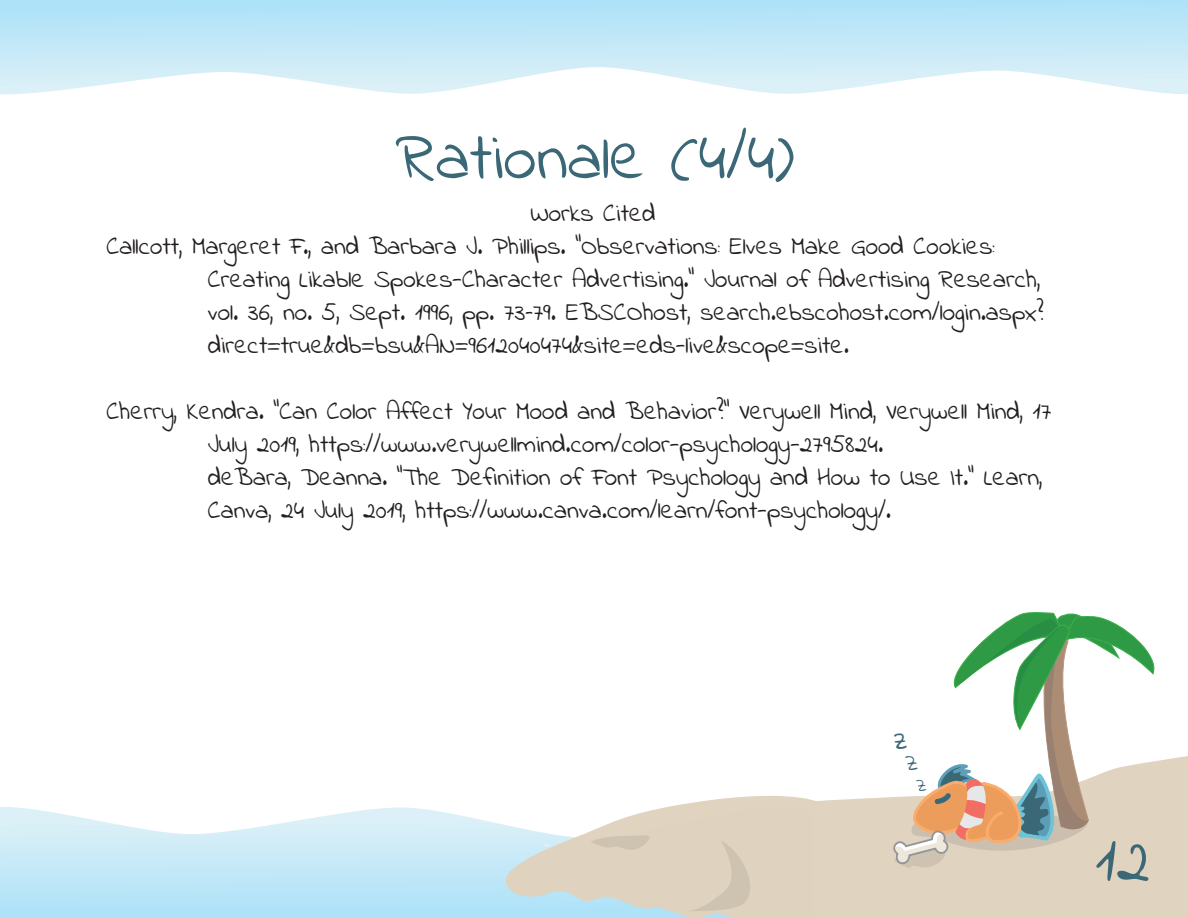
<style>
.page{position:relative;width:1188px;height:918px;background:#fff}
.page>*{position:absolute;margin:0;border:0;box-sizing:border-box;transform-origin:0 0}
.t1{font:67.5px "Indie Flower";color:#3b6877}
.t2{font:30px "Indie Flower";color:#3b6877}
.t3{font:25.5px/33px "Indie Flower";color:#231f20}
.t4{font:22.5px "Indie Flower";color:#3b6877}
.t5{font:18px "Indie Flower";color:#3b6877}
</style>
<div class="page">
<svg style="left:0;top:807px;width:506px;height:111px"></svg>
<svg style="left:0;top:0;width:1188px;height:95px"></svg>
<svg style="left:817px;top:756px;width:371px;height:162px;fill:#e0d3bf"></svg>
<svg style="left:506px;top:796px;width:311px;height:122px"></svg>
<svg style="left:892px;top:612px;width:268px;height:256px"></svg>
<h1 class="t1" style="left:396px;top:113px;width:400px">Rationale (4/4)</h1>
<p class="t3" style="left:531px;top:198px;width:126px">Works Cited</p>
<p class="t3" style="left:106px;top:231px;width:890px">Callcott, Margeret F., and Barbara J. Phillips. “Observations: Elves Make Good Cookies:</p>
<p class="t3" style="left:208px;top:264px;width:834px">Creating Likable Spokes-Character Advertising.” Journal of Advertising Research,</p>
<p class="t3" style="left:208px;top:297px;width:837px">vol. 36, no. 5, Sept. 1996, pp. 73–79. EBSCOhost, search.ebscohost.com/login.aspx?</p>
<p class="t3" style="left:208px;top:330px;width:643px">direct=true&amp;db=bsu&amp;AN=9612040474&amp;site=eds-live&amp;scope=site.</p>
<p class="t3" style="left:208px;top:396px;width:845px;text-indent:-101px">Cherry, Kendra. “Can Color Affect Your Mood and Behavior?” Verywell Mind, Verywell Mind, 17<br>July 2019, https://www.verywellmind.com/color-psychology-2795824.<br>deBara, Deanna. “The Definition of Font Psychology and How to Use It.” Learn, Canva, 24 July 2019, https://www.canva.com/learn/font-psychology/.</p>
<p class="t2" style="left:894px;top:720px;width:15px">z</p>
<p class="t4" style="left:905px;top:748px;width:14px">Z</p>
<p class="t5" style="left:916px;top:773px;width:12px">Z</p>
<h1 class="t1" style="left:1095px;top:815px;width:56px">12</h1>
</div>
